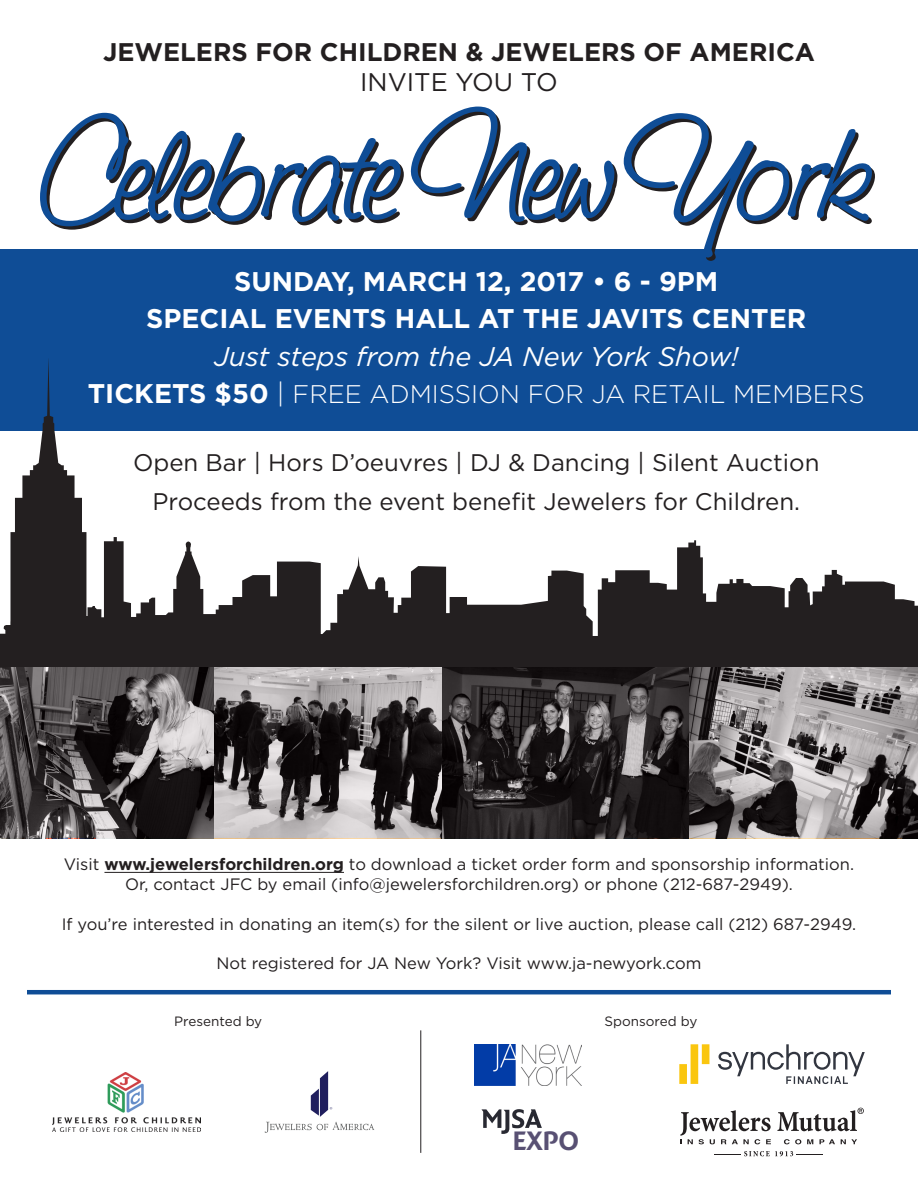
<style>
.page{position:relative;width:918px;height:1188px;background:#fff}
.page>*{position:absolute;margin:0;border:0;box-sizing:border-box;transform-origin:0 0}
.t1{font:700 28.8px "Quadraat Sans";color:#585073}
.t2{font:700 27px/37.5px "Gotham HTF";color:#fff;text-align:center}
.t3{font:300 25.5px "Gotham HTF";color:#fff}
.t4{font:700 25.5px "Gotham HTF";color:#231f20}
.t5{font:25.5px "Gotham HTF";color:#231f20}
.t6{font:24px "Gotham HTF";color:#231f20}
.t7{font:16.5px/19.8px "Gotham HTF";color:#231f20;text-align:center}
.t8{font:13.5px "Gotham HTF";color:#231f20}
.s1{font-weight:400;font-style:italic}
.s2{font-weight:700;font-size:27px}
.s3{font-size:27px}
.s4{font-weight:700}
</style>
<div class="page">
<div style="left:0;top:249px;width:918px;height:181px;background:#0f4d96"></div>
<svg style="left:0;top:537px;width:918px;height:130px;fill:#231f20"></svg>
<svg style="left:10px;top:359px;width:76px;height:300px"></svg>
<svg style="left:0;top:667px;width:214px;height:171px"></svg>
<svg style="left:214px;top:667px;width:228px;height:171px"></svg>
<svg style="left:689px;top:667px;width:229px;height:171px"></svg>
<svg style="left:442px;top:667px;width:247px;height:171px"></svg>
<hr style="left:104px;top:872px;width:240px;height:1px;background:#231f20">
<hr style="left:27px;top:990px;width:864px;height:4px;background:#0f4d96">
<svg style="left:40px;top:106px;width:832px;height:152px"></svg>
<svg style="left:679px;top:1044px;width:30px;height:40px"></svg>
<svg style="left:718px;top:1044px;width:147px;height:40px"></svg>
<svg style="left:680px;top:1110px;width:91px;height:34px"></svg>
<svg style="left:784px;top:1139px;width:17px;height:5px"></svg>
<svg style="left:807px;top:1139px;width:6px;height:5px"></svg>
<svg style="left:819px;top:1139px;width:16px;height:5px"></svg>
<svg style="left:841px;top:1139px;width:16px;height:5px"></svg>
<svg style="left:715px;top:1151px;width:108px;height:5px"></svg>
<svg style="left:777px;top:1108px;width:87px;height:23px"></svg>
<img style="left:53px;top:1073px;width:148px;height:59px">
<img style="left:475px;top:1044px;width:106px;height:42px">
<svg style="left:265px;top:1071px;width:109px;height:62px"></svg>
<hr style="left:420px;top:1030px;width:1px;height:123px;background:#231f20">
<svg style="left:481px;top:1109px;width:61px;height:25px"></svg>
<p class="t4" style="left:103px;top:37px;width:713px">JEWELERS FOR CHILDREN &amp; JEWELERS OF AMERICA</p>
<p class="t5" style="left:360px;top:68px;width:199px">INVITE YOU TO</p>
<p class="t2" style="left:234px;top:262px;width:486px">SUNDAY, MARCH 12, 2017 • 6 - 9PM</p>
<p class="t2" style="left:146px;top:299px;width:662px">SPECIAL EVENTS HALL AT THE JAVITS CENTER<br><span class="s1">Just steps from the JA New York Show!</span></p>
<p class="t3" style="left:88px;top:380px;width:778px"><span class="s2">TICKETS $50</span> <span class="s3">|</span> FREE ADMISSION FOR JA RETAIL MEMBERS</p>
<p class="t6" style="left:133px;top:449px;width:688px">Open Bar | Hors D’oeuvres | DJ &amp; Dancing | Silent Auction</p>
<p class="t6" style="left:152px;top:488px;width:649px">Proceeds from the event benefit Jewelers for Children.</p>
<p class="t7" style="left:64px;top:854px;width:792px">Visit <span class="s4">www.jewelersforchildren.org</span> to download a ticket order form and sponsorship information.<br>Or, contact JFC by email (info@jewelersforchildren.org) or phone (212-687-2949).</p>
<p class="t7" style="left:62px;top:914px;width:796px">If you’re interested in donating an item(s) for the silent or live auction, please call (212) 687-2949.</p>
<p class="t7" style="left:216px;top:953px;width:487px">Not registered for JA New York? Visit www.ja-newyork.com</p>
<p class="t8" style="left:174px;top:1014px;width:90px">Presented by</p>
<p class="t8" style="left:605px;top:1014px;width:94px">Sponsored by</p>
<p class="t1" style="left:512px;top:1125px;width:68px">EXPO</p>
</div>
